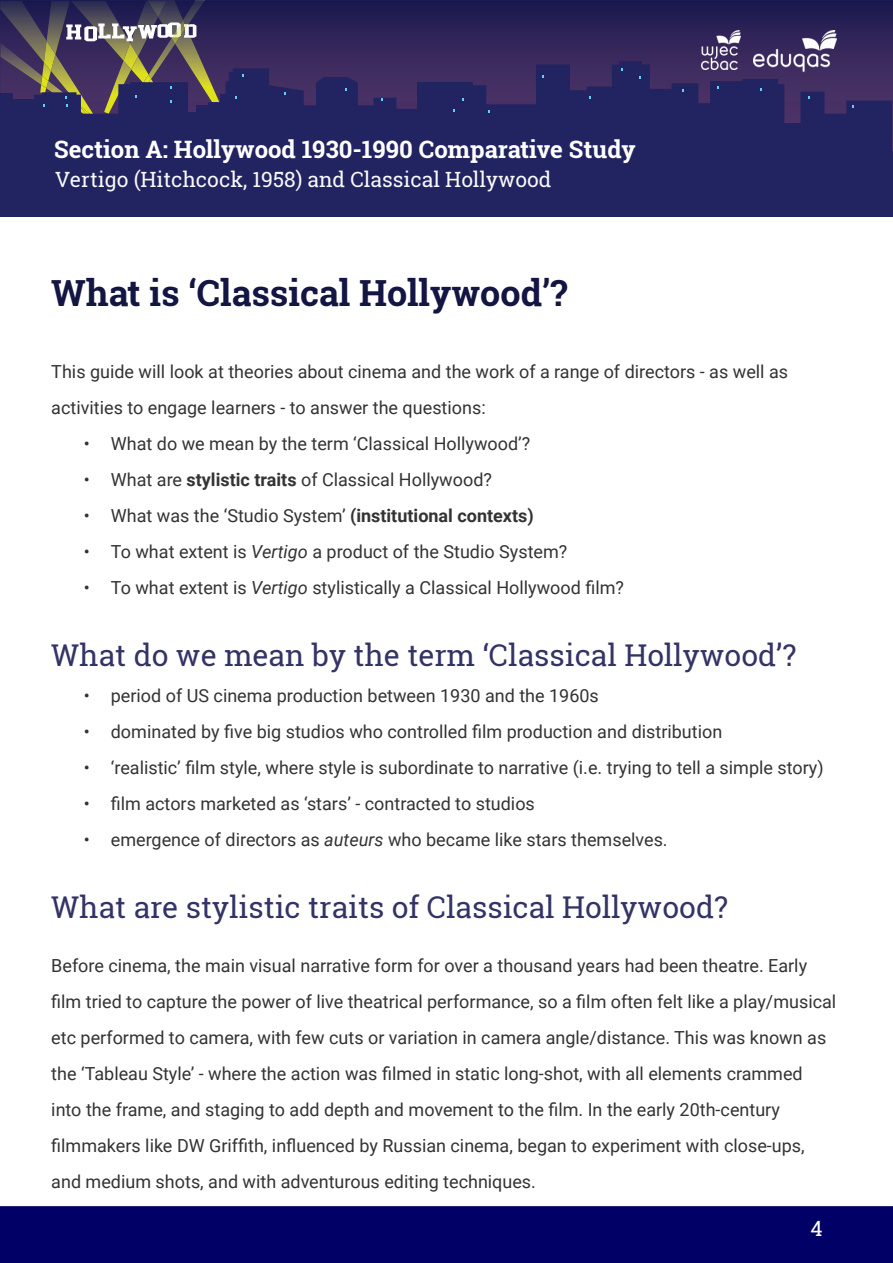
<style>
.page{position:relative;width:893px;height:1263px;background:#fff}
.page>*{position:absolute;margin:0;border:0;box-sizing:border-box;transform-origin:0 0}
.t1{font:700 36px "Roboto Slab";color:#131543}
.t2{font:30px "Roboto Slab";color:#336}
.t3{font:700 24px "Roboto Slab";color:#fff}
.t4{font:21px "Roboto Slab";color:#f9f9f9}
.t5{font:21px "Roboto Slab";color:#fff}
.Paragraph_text{font:18px/36px "Roboto";color:#333}
.s1{font-weight:700}
.s2{font-style:italic}
</style>
<div class="page">
<svg style="left:0;top:0;width:893px;height:152px;background:#2a2055"></svg>
<img style="left:93px;top:1px;width:28px;height:60px">
<img style="left:205px;top:0;width:15px;height:61px">
<img style="left:0;top:1px;width:93px;height:42px">
<img style="left:44px;top:41px;width:11px;height:2px">
<img style="left:121px;top:0;width:84px;height:61px">
<img style="left:172px;top:20px;width:13px;height:24px">
<img style="left:0;top:43px;width:97px;height:18px">
<svg style="left:66px;top:22px;width:130px;height:19px"></svg>
<svg style="left:0;top:61px;width:892px;height:91px;background:#302b60"></svg>
<div style="left:0;top:152px;width:893px;height:65px;background:#222361"></div>
<div style="left:0;top:94px;width:13px;height:36px;background:#222361"></div>
<div style="left:13px;top:100px;width:27px;height:26px;background:#222361"></div>
<div style="left:183px;top:113px;width:27px;height:16px;background:#222361"></div>
<div style="left:196px;top:105px;width:28px;height:16px;background:#222361"></div>
<div style="left:0;top:1206px;width:893px;height:57px;background:#006"></div>
<img style="left:702px;top:30px;width:38px;height:39px">
<img style="left:753px;top:30px;width:83px;height:43px">
<h3 class="t3" style="left:54px;top:133px;width:583px">Section A: Hollywood 1930-1990 Comparative Study</h3>
<p class="t4" style="left:55px;top:165px;width:498px">Vertigo (Hitchcock, 1958) and Classical Hollywood</p>
<p class="t1" style="left:51px;top:268px;width:518px">What is ‘Classical Hollywood’?</p>
<p class="Paragraph_text" style="left:51px;top:353px;width:738px">This guide will look at theories about cinema and the work of a range of directors - as well as activities to engage learners - to answer the questions:</p>
<p class="Paragraph_text" style="left:84px;top:425px;width:448px">• What do we mean by the term ‘Classical Hollywood’?</p>
<p class="Paragraph_text" style="left:84px;top:461px;width:410px">• What are <span class="s1">stylistic traits</span> of Classical Hollywood?</p>
<p class="Paragraph_text" style="left:84px;top:497px;width:451px">• What was the ‘Studio System’ <span class="s1">(institutional contexts)</span></p>
<p class="Paragraph_text" style="left:84px;top:533px;width:485px">• To what extent is <span class="s2">Vertigo</span> a product of the Studio System?</p>
<p class="Paragraph_text" style="left:84px;top:569px;width:542px">• To what extent is <span class="s2">Vertigo</span> stylistically a Classical Hollywood film?</p>
<p class="t2" style="left:51px;top:635px;width:746px">What do we mean by the term ‘Classical Hollywood’?</p>
<p class="Paragraph_text" style="left:84px;top:677px;width:517px">• period of US cinema production between 1930 and the 1960s</p>
<p class="Paragraph_text" style="left:84px;top:713px;width:640px">• dominated by five big studios who controlled film production and distribution</p>
<p class="Paragraph_text" style="left:84px;top:749px;width:741px">• ‘realistic’ film style, where style is subordinate to narrative (i.e. trying to tell a simple story)</p>
<p class="Paragraph_text" style="left:84px;top:785px;width:453px">• film actors marketed as ‘stars’ - contracted to studios</p>
<p class="Paragraph_text" style="left:84px;top:821px;width:585px">• emergence of directors as <span class="s2">auteurs</span> who became like stars themselves.</p>
<p class="t2" style="left:51px;top:887px;width:678px">What are stylistic traits of Classical Hollywood?</p>
<p class="Paragraph_text" style="left:51px;top:947px;width:786px">Before cinema, the main visual narrative form for over a thousand years had been theatre. Early film tried to capture the power of live theatrical performance, so a film often felt like a play/musical etc performed to camera, with few cuts or variation in camera angle/distance. This was known as the ‘Tableau Style’ - where the action was filmed in static long-shot, with all elements crammed into the frame, and staging to add depth and movement to the film. In the early 20th-century filmmakers like DW Griffith, influenced by Russian cinema, began to experiment with close-ups, and medium shots, and with adventurous editing techniques.</p>
<p class="t5" style="left:811px;top:1214px;width:14px">4</p>
</div>
